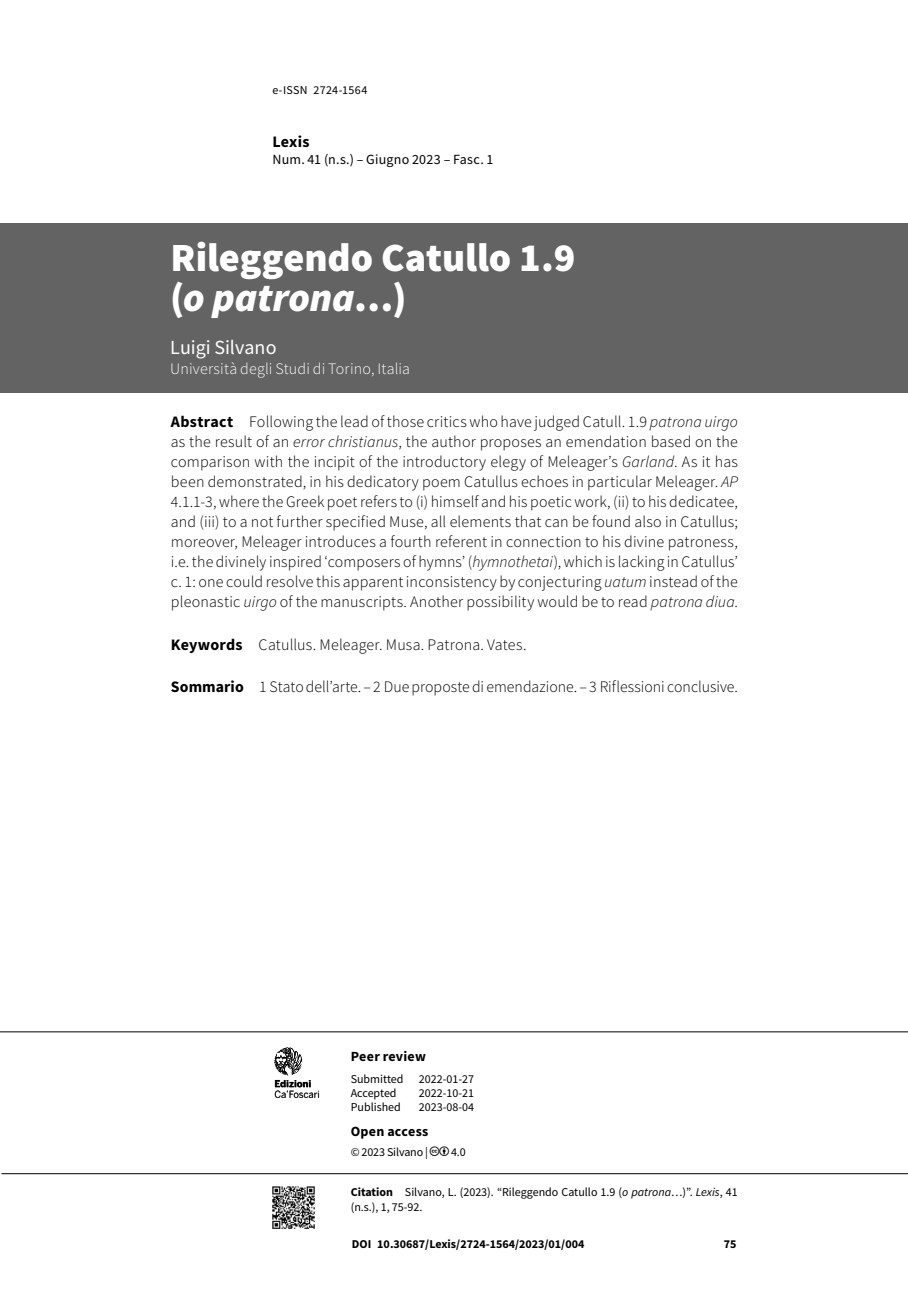
<style>
.page{position:relative;width:908px;height:1304px;background:#fff}
.page>*{position:absolute;margin:0;border:0;box-sizing:border-box;transform-origin:0 0}
.t1{font:900 40px/40px "Source Sans Pro";color:#fff}
.t2{font:20px "Source Sans Pro";color:#fff}
.t3{font:300 16px/20px "Source Sans Pro";letter-spacing:.005em;color:#000;text-align:justify}
.t4{font:300 16px "Source Sans Pro";letter-spacing:.01em;color:#fff}
.t5{font:700 16px "Source Sans Pro";letter-spacing:.01em;color:#000}
.t6{font:14px "Source Sans Pro";letter-spacing:.015em;color:#000}
.t7{font:700 14px "Source Sans Pro";letter-spacing:.02em;color:#000}
.t8{font:12px/15px "Source Sans Pro";color:#000}
.t9{font:700 12px "Source Sans Pro";color:#000}
.t10{font:12px "Source Sans Pro";letter-spacing:.03em;color:#000}
.t11{font:9.6px "Benton Sans";letter-spacing:-.01em;color:#000}
.t12{font:700 9.6px "Benton Sans";color:#000}
.s1{font-style:italic}
.s2{font-weight:700}
</style>
<div class="page">
<hr style="left:2px;top:1173px;width:905px;height:1px;background:#000">
<hr style="left:0;top:1031px;width:907px;height:1px;background:#000">
<img style="left:272px;top:1187px;width:42px;height:42px">
<svg style="left:274px;top:1047px;width:45px;height:51px"></svg>
<div style="left:0;top:223px;width:907px;height:169px;background:#646363"></div>
<p class="t10" style="left:272px;top:82px;width:96px">e-ISSN 2724-1564</p>
<p class="t5" style="left:272px;top:131px;width:39px">Lexis</p>
<p class="t6" style="left:272px;top:150px;width:222px">Num. 41 (n.s.) – Giugno 2023 – Fasc. 1</p>
<h1 class="t1" style="left:170px;top:237px;width:406px">Rileggendo Catullo 1.9 (<span class="s1">o patrona</span>…)</h1>
<p class="t2" style="left:170px;top:335px;width:108px">Luigi Silvano</p>
<p class="t4" style="left:170px;top:359px;width:241px">Università degli Studi di Torino, Italia</p>
<p class="t3" style="left:171px;top:412px;width:568px"><span class="s2">Abstract</span> Following the lead of those critics who have judged Catull. 1.9 <span class="s1">patrona uirgo </span>as the result of an <span class="s1">error christianus</span>, the author proposes an emendation based on the comparison with the incipit of the introductory elegy of Meleager’s <span class="s1">Garland</span>. As it has been demonstrated, in his dedicatory poem Catullus echoes in particular Meleager. <span class="s1">AP </span>4.1.1-3, where the Greek poet refers to (i) himself and his poetic work, (ii) to his dedicatee, and (iii) to a not further specified Muse, all elements that can be found also in Catullus; moreover, Meleager introduces a fourth referent in connection to his divine patroness, i.e. the divinely inspired ‘composers of hymns’ (<span class="s1">hymnothetai</span>), which is lacking in Catullus’ c. 1: one could resolve this apparent inconsistency by conjecturing <span class="s1">uatum</span> instead of the pleonastic <span class="s1">uirgo</span> of the manuscripts. Another possibility would be to read <span class="s1">patrona diua</span>.</p>
<p class="t3" style="left:171px;top:634px;width:357px"><span class="s2">Keywords</span> Catullus. Meleager. Musa. Patrona. Vates.</p>
<p class="t3" style="left:171px;top:677px;width:568px"><span class="s2">Sommario</span> 1 Stato dell’arte. – 2 Due proposte di emendazione. – 3 Riflessioni conclusive.</p>
<p class="t12" style="left:274px;top:1078px;width:38px">Edizioni</p>
<p class="t11" style="left:274px;top:1088px;width:47px">Ca’Foscari</p>
<p class="t7" style="left:350px;top:1046px;width:77px">Peer review</p>
<p class="t8" style="left:350px;top:1071px;width:54px">Submitted</p>
<p class="t8" style="left:418px;top:1071px;width:57px">2022-01-27</p>
<p class="t8" style="left:350px;top:1085px;width:47px">Accepted</p>
<p class="t8" style="left:418px;top:1085px;width:57px">2022-10-21</p>
<p class="t8" style="left:350px;top:1099px;width:52px">Published</p>
<p class="t8" style="left:418px;top:1099px;width:57px">2023-08-04</p>
<p class="t7" style="left:350px;top:1122px;width:79px">Open access</p>
<p class="t8" style="left:350px;top:1144px;width:79px">© 2023 Silvano |</p>
<p class="t8" style="left:451px;top:1144px;width:16px">4.0</p>
<p class="t8" style="left:350px;top:1184px;width:388px"><span class="s2">Citation</span> Silvano, L. (2023). “Rileggendo Catullo 1.9 (<span class="s1">o patrona</span>…)”. <span class="s1">Lexis</span>, 41 (n.s.), 1, 75-92.</p>
<p class="t9" style="left:351px;top:1235px;width:234px">DOI 10.30687/Lexis/2724-1564/2023/01/004</p>
<p class="t9" style="left:723px;top:1236px;width:14px">75</p>
</div>
